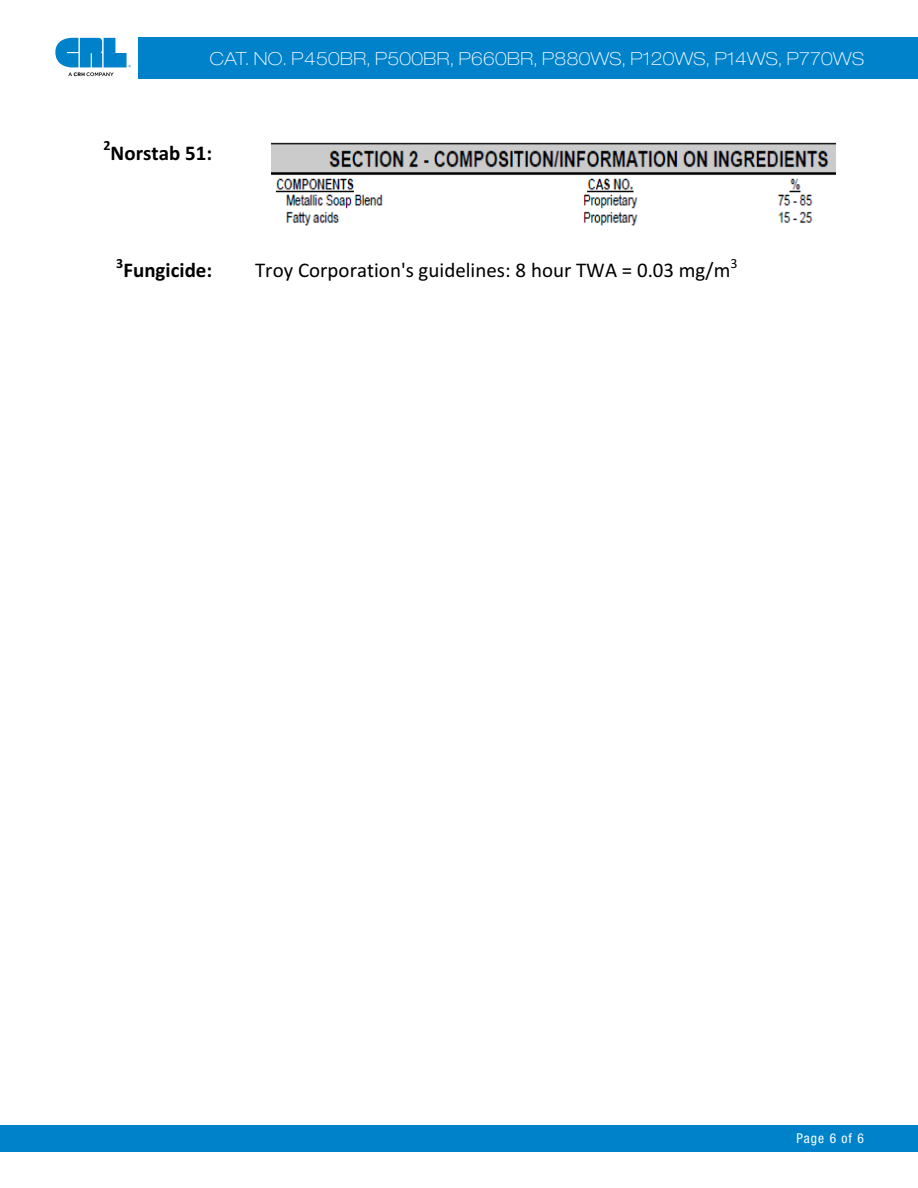
<style>
.page{position:relative;width:918px;height:1188px;background:#fff}
.page>*{position:absolute;margin:0;border:0;box-sizing:border-box;transform-origin:0 0}
.t1{font:21px "Calibri";color:#000}
.t2{font:700 21px "Calibri";color:#000}
.t3{font:100 expanded 18px "Helvetica Neue";letter-spacing:.02em;color:#fff}
.t4{font:700 14.1px "Calibri";color:#000}
.t5{font:14.1px "Calibri";color:#000}
.t6{font:condensed 13.5px "Helvetica Neue";letter-spacing:.08em;color:#fff}
</style>
<div class="page">
<div style="left:139px;top:38px;width:779px;height:41px;background:#0082ca"></div>
<div style="left:0;top:1125px;width:918px;height:27px;background:#0082ca"></div>
<svg style="left:55px;top:38px;width:76px;height:38px"></svg>
<img style="left:272px;top:142px;width:563px;height:84px">
<p class="t3" style="left:210px;top:48px;width:656px">CAT. NO. P450BR, P500BR, P660BR, P880WS, P120WS, P14WS, P770WS</p>
<p class="t4" style="left:104px;top:140px;width:9px">2</p>
<p class="t2" style="left:111px;top:145px;width:103px">Norstab 51:</p>
<p class="t4" style="left:116px;top:258px;width:9px">3</p>
<p class="t2" style="left:123px;top:262px;width:90px">Fungicide:</p>
<p class="t1" style="left:255px;top:262px;width:477px">Troy Corporation's guidelines: 8 hour TWA = 0.03 mg/m</p>
<p class="t5" style="left:730px;top:258px;width:9px">3</p>
<p class="t6" style="left:796px;top:1131px;width:69px">Page 6 of 6</p>
</div>
